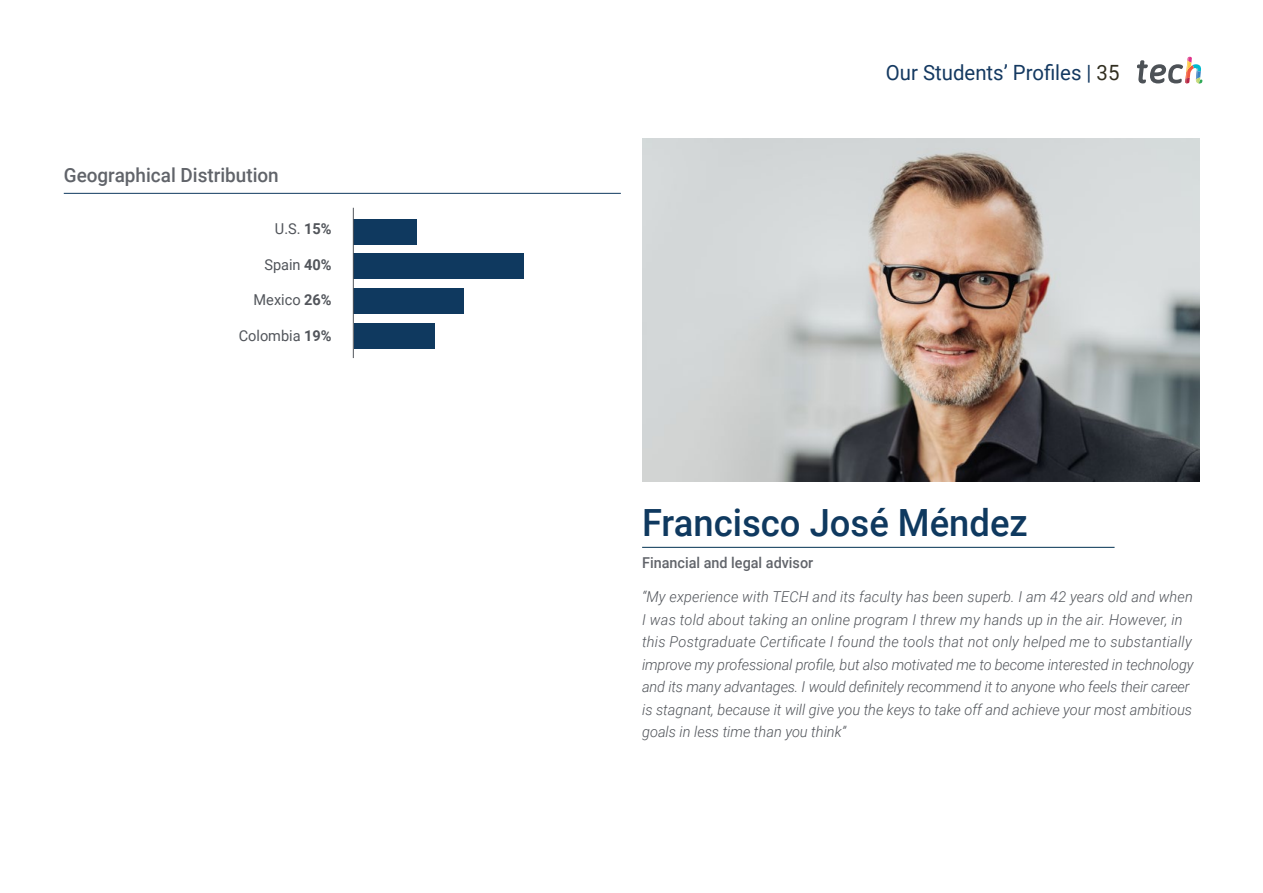
<style>
.page{position:relative;width:1263px;height:893px;background:#fff}
.page>*{position:absolute;margin:0;border:0;box-sizing:border-box;transform-origin:0 0}
.t1{font:500 37.5px "Roboto";color:#0f395f}
.t2{font:21px "Roboto";color:#143961}
.t3{font:500 19.5px "Roboto";color:#61646a}
.t4{font:italic 300 15px/22.5px "Roboto";color:#52555b}
.t5{font:15px "Roboto";color:#52555b}
.t6{font:500 15px "Roboto";color:#61646a;scale:.96 1}
.s1{font-weight:700}
.s2{color:#312e20}
</style>
<div class="page">
<img style="left:642px;top:138px;width:557px;height:343px">
<svg style="left:1137px;top:57px;width:65px;height:27px"></svg>
<hr style="left:642px;top:547px;width:472px;height:1px;background:#013151">
<hr style="left:64px;top:193px;width:557px;height:1px;background:#0f395f">
<div style="left:353px;top:219px;width:64px;height:25px;background:#0f395f"></div>
<div style="left:353px;top:254px;width:170px;height:25px;background:#0f395f"></div>
<div style="left:353px;top:288px;width:111px;height:26px;background:#0f395f"></div>
<div style="left:354px;top:323px;width:80px;height:26px;background:#0f395f"></div>
<hr style="left:353px;top:208px;width:1px;height:150px;background:#52555b">
<h3 class="t3" style="left:64px;top:161px;width:217px">Geographical Distribution</h3>
<p class="t5" style="left:275px;top:218px;width:58px">U.S. <span class="s1">15%</span></p>
<p class="t5" style="left:264px;top:254px;width:69px">Spain <span class="s1">40%</span></p>
<p class="t5" style="left:254px;top:289px;width:80px">Mexico <span class="s1">26%</span></p>
<p class="t5" style="left:239px;top:325px;width:95px">Colombia <span class="s1">19%</span></p>
<h2 class="t2" style="left:886px;top:57px;width:235px">Our Students’ Profiles | <span class="s2">35</span></h2>
<h1 class="t1" style="left:642px;top:496px;width:387px">Francisco José Méndez</h1>
<p class="t6" style="left:642px;top:552px;width:180px">Financial and legal advisor</p>
<p class="t4" style="left:642px;top:585px;width:553px">“My experience with TECH and its faculty has been superb. I am 42 years old and when I was told about taking an online program I threw my hands up in the air. However, in this Postgraduate Certificate I found the tools that not only helped me to substantially improve my professional profile, but also motivated me to become interested in technology and its many advantages. I would definitely recommend it to anyone who feels their career is stagnant, because it will give you the keys to take off and achieve your most ambitious goals in less time than you think”</p>
</div>
